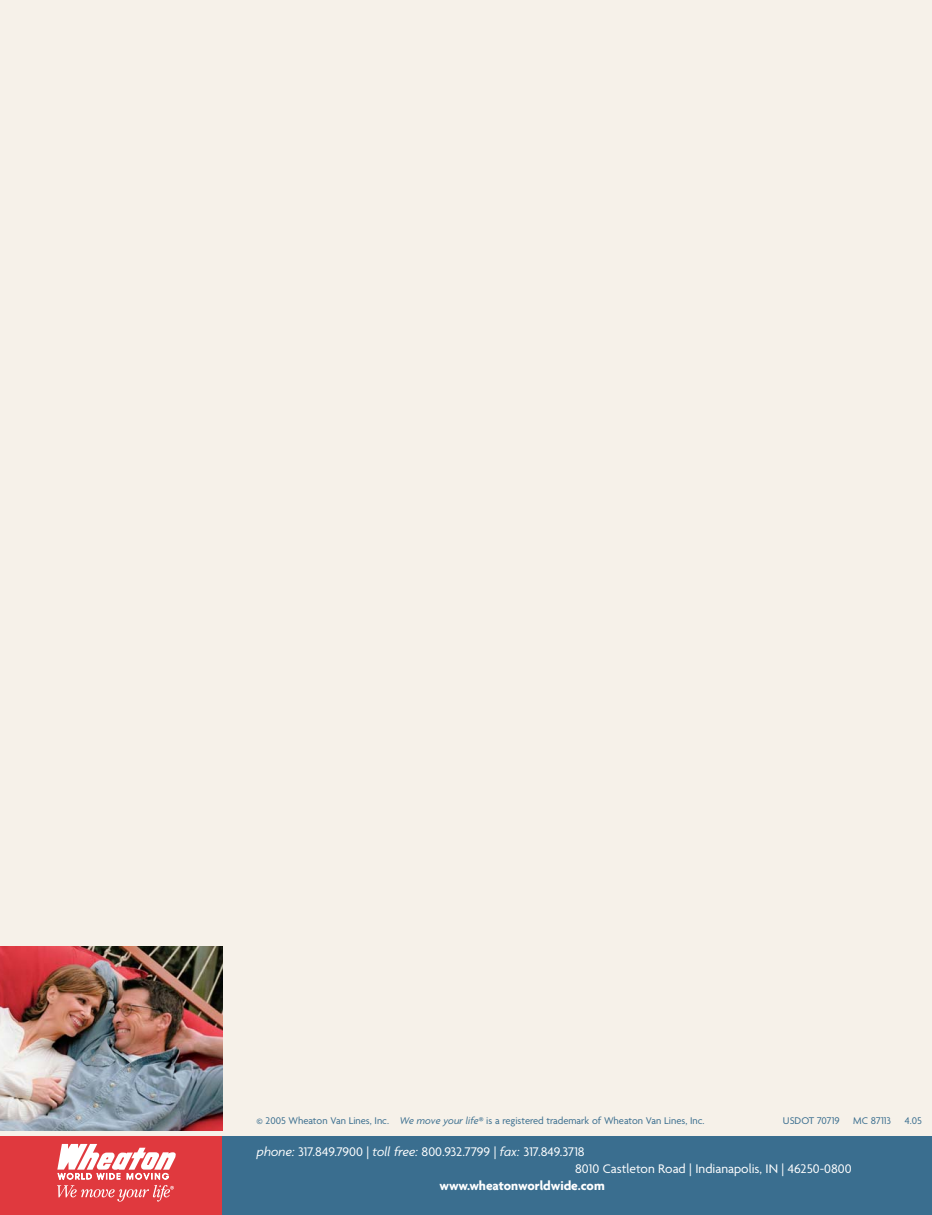
<style>
.page{position:relative;width:932px;height:1215px;background:#fff}
.page>*{position:absolute;margin:0;border:0;box-sizing:border-box;transform-origin:0 0}
.t1{font:13.5px "Agenda";color:#fff}
.t2{font:700 13.5px "Agenda";color:#fff}
.t3{font:10.5px "Agenda";color:#3a6e8f}
.s1{font-style:italic}
</style>
<div class="page">
<div style="left:0;top:0;width:932px;height:1144px;background:#f6f1e9"></div>
<img style="left:0;top:946px;width:222px;height:185px">
<div style="left:0;top:1136px;width:222px;height:79px;background:#e0393e"></div>
<div style="left:222px;top:1136px;width:710px;height:79px;background:#3a6e8f"></div>
<svg style="left:57px;top:1144px;width:119px;height:58px"></svg>
<p class="t3" style="left:256px;top:1117px;width:449px">© 2005 Wheaton Van Lines, Inc. <span class="s1">We move your life</span>® is a registered trademark of Wheaton Van Lines, Inc.</p>
<p class="t3" style="left:783px;top:1117px;width:58px">USDOT 70719</p>
<p class="t3" style="left:853px;top:1117px;width:39px">MC 87113</p>
<p class="t3" style="left:904px;top:1117px;width:19px">4.05</p>
<p class="t1" style="left:257px;top:1146px;width:329px"><span class="s1">phone:</span> 317.849.7900 | <span class="s1">toll free:</span> 800.932.7799 | <span class="s1">fax:</span> 317.849.3718</p>
<p class="t2" style="left:439px;top:1181px;width:167px">www.wheatonworldwide.com</p>
<p class="t1" style="left:575px;top:1164px;width:278px">8010 Castleton Road | Indianapolis, IN | 46250-0800</p>
</div>
